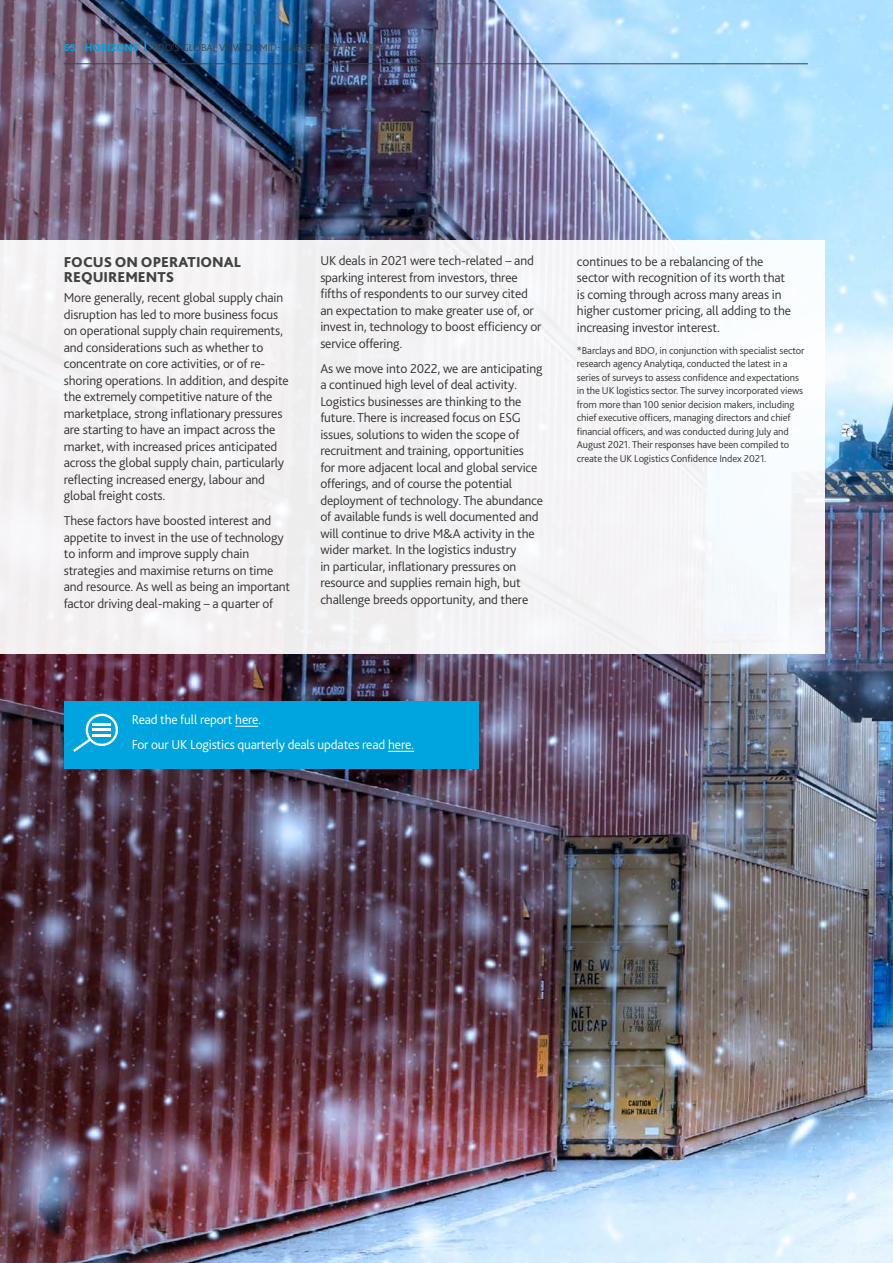
<style>
.page{position:relative;width:893px;height:1263px;background:#fff}
.page>*{position:absolute;margin:0;border:0;box-sizing:border-box;transform-origin:0 0}
.t1{font:800 15px/15px "Bliss Pro";color:#424241}
.t2{font:300 13.5px/16.5px "Bliss Pro";letter-spacing:-.01em;color:#343331}
.t3{font:300 13.5px/25px "Bliss Pro";letter-spacing:-.01em;color:#fff}
.t4{font:300 10.5px/13.5px "Bliss Pro";letter-spacing:-.01em;color:#343331}
.t5{font:300 10.5px "Bliss Pro";color:#424241}
.s1{font-weight:800;color:#00a4df}
</style>
<div class="page">
<img style="left:0;top:0;width:893px;height:1263px">
<div style="left:0;top:240px;width:825px;height:413px;background:#f4f3f5"></div>
<div style="left:64px;top:701px;width:414px;height:68px;background:#00a4df"></div>
<svg style="left:235px;top:726px;width:23px;height:1px"></svg>
<svg style="left:388px;top:751px;width:26px;height:1px"></svg>
<svg style="left:73px;top:713px;width:45px;height:39px"></svg>
<hr style="left:64px;top:63px;width:744px;height:1px;background:#424241">
<p class="t5" style="left:64px;top:40px;width:321px"><span class="s1">63 HORIZONS |</span> BDO'S GLOBAL VIEW OF MID-MARKET DEAL ACTIVITY</p>
<p class="t1" style="left:64px;top:254px;width:179px">FOCUS ON OPERATIONAL<br>REQUIREMENTS</p>
<p class="t2" style="left:64px;top:289px;width:227px">More generally, recent global supply chain disruption has led to more business focus on operational supply chain requirements, and considerations such as whether to concentrate on core activities, or of re&shy;shoring operations. In addition, and despite the extremely competitive nature of the marketplace, strong inflationary pressures are starting to have an impact across the market, with increased prices anticipated across the global supply chain, particularly reflecting increased energy, labour and global freight costs.</p>
<p class="t2" style="left:64px;top:512px;width:228px">These factors have boosted interest and appetite to invest in the use of technology to inform and improve supply chain strategies and maximise returns on time and resource. As well as being an important factor driving deal-making – a quarter of</p>
<p class="t2" style="left:320px;top:252px;width:223px">UK deals in 2021 were tech-related – and sparking interest from investors, three fifths of respondents to our survey cited an expectation to make greater use of, or invest in, technology to boost efficiency or service offering.</p>
<p class="t2" style="left:320px;top:360px;width:224px">As we move into 2022, we are anticipating a continued high level of deal activity.<br>Logistics businesses are thinking to the future. There is increased focus on ESG issues, solutions to widen the scope of recruitment and training, opportunities<br>for more adjacent local and global service offerings, and of course the potential deployment of technology. The abundance of available funds is well documented and will continue to drive M&amp;A activity in the wider market. In the logistics industry<br>in particular, inflationary pressures on resource and supplies remain high, but challenge breeds opportunity, and there</p>
<p class="t2" style="left:577px;top:253px;width:216px">continues to be a rebalancing of the sector with recognition of its worth that is coming through across many areas in higher customer pricing, all adding to the increasing investor interest.</p>
<p class="t4" style="left:577px;top:343px;width:229px">*Barclays and BDO, in conjunction with specialist sector research agency Analytiqa, conducted the latest in a series of surveys to assess confidence and expectations in the UK logistics sector. The survey incorporated views from more than 100 senior decision makers, including chief executive officers, managing directors and chief financial officers, and was conducted during July and August 2021. Their responses have been compiled to create the UK Logistics Confidence Index 2021.</p>
<p class="t3" style="left:132px;top:707px;width:284px">Read the full report here.<br>For our UK Logistics quarterly deals updates read here.</p>
</div>
